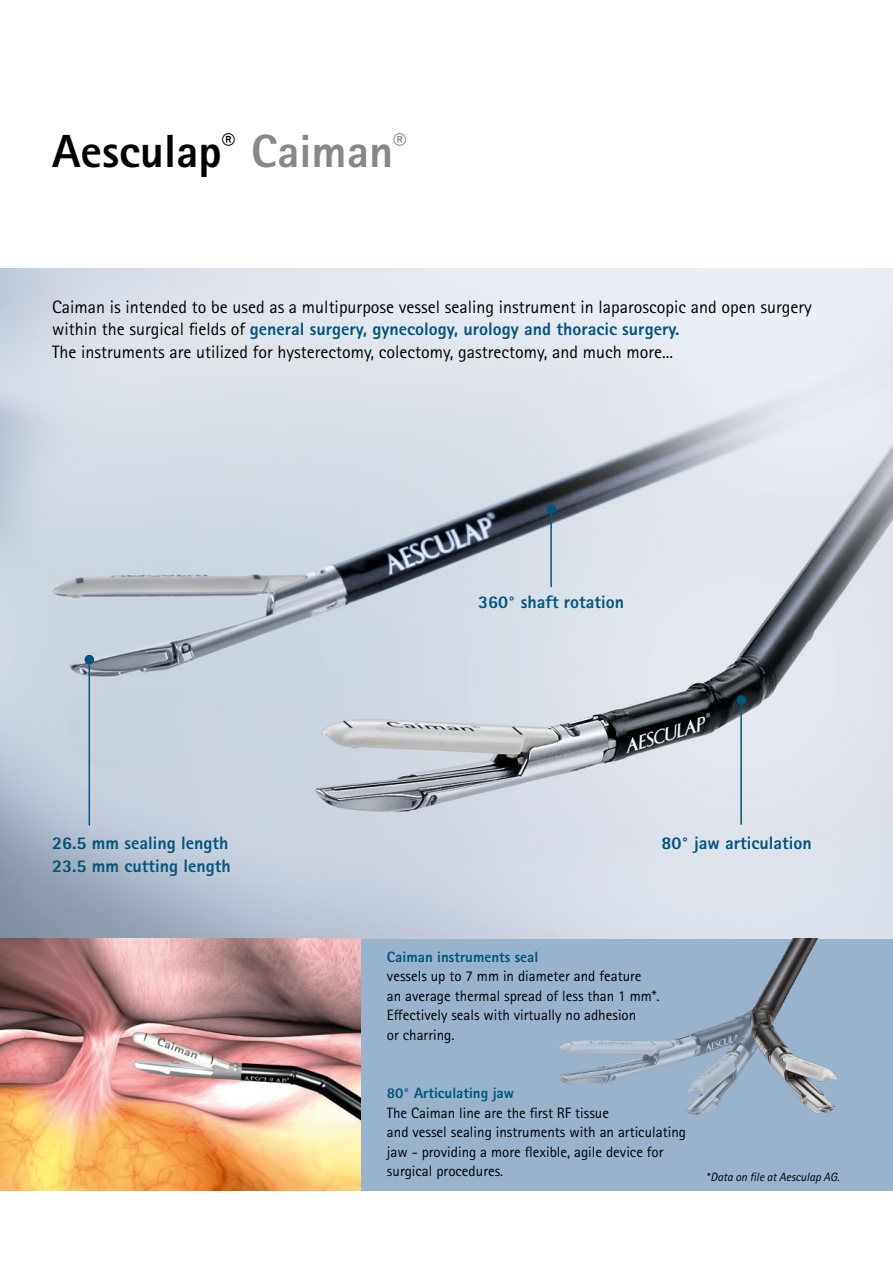
<style>
.page{position:relative;width:893px;height:1263px;background:#fff}
.page>*{position:absolute;margin:0;border:0;box-sizing:border-box;transform-origin:0 0}
.t1{font:800 46.5px "Rotis Sans Serif Pro";color:#000}
.t2{font:18px/22.5px "Rotis Sans Serif Pro";color:#000}
.t3{font:800 18px/22.5px "Rotis Sans Serif Pro";color:#00557c}
.t4{font:15px/19.5px "Rotis Sans Serif Pro";color:#000}
.t5{font:800 15px "Rotis Sans Serif Pro";color:#00557c}
.t6{font:italic 12px "Rotis Sans Serif Pro";color:#000}
.s1{color:#878786}
.s2{font-weight:800;color:#00557c}
</style>
<div class="page">
<img style="left:0;top:269px;width:893px;height:670px">
<div style="left:0;top:939px;width:893px;height:252px;background:#97b3ce"></div>
<img style="left:558px;top:939px;width:280px;height:177px">
<img style="left:0;top:939px;width:360px;height:252px">
<svg style="left:546px;top:504px;width:11px;height:11px"></svg>
<hr style="left:550px;top:511px;width:2px;height:76px;background:#00557c">
<svg style="left:84px;top:654px;width:11px;height:11px"></svg>
<hr style="left:89px;top:662px;width:1px;height:163px;background:#00557c">
<svg style="left:736px;top:695px;width:11px;height:10px"></svg>
<hr style="left:740px;top:702px;width:2px;height:122px;background:#00557c">
<h1 class="t1" style="left:52px;top:122px;width:356px">Aesculap<sup>®</sup> <span class="s1">Caiman</span><sup>®</sup></h1>
<p class="t2" style="left:52px;top:296px;width:761px">Caiman is intended to be used as a multipurpose vessel sealing instrument in laparoscopic and open surgery within the surgical fields of <span class="s2">general surgery, gynecology, urology and thoracic surgery.<br></span>The instruments are utilized for hysterectomy, colectomy, gastrectomy, and much more...</p>
<p class="t3" style="left:478px;top:591px;width:148px">360° shaft rotation</p>
<p class="t3" style="left:52px;top:832px;width:180px">26.5 mm sealing length<br>23.5 mm cutting length</p>
<p class="t3" style="left:661px;top:832px;width:152px">80° jaw articulation</p>
<p class="t5" style="left:387px;top:947px;width:153px">Caiman instruments seal</p>
<p class="t4" style="left:387px;top:967px;width:274px">vessels up to 7 mm in diameter and feature an average thermal spread of less than 1 mm*.<br>Effectively seals with virtually no adhesion<br>or charring.</p>
<p class="t5" style="left:387px;top:1084px;width:129px">80° Articulating jaw</p>
<p class="t4" style="left:387px;top:1103px;width:301px">The Caiman line are the first RF tissue<br>and vessel sealing instruments with an articulating jaw - providing a more flexible, agile device for surgical procedures.</p>
<p class="t6" style="left:706px;top:1170px;width:135px">*Data on file at Aesculap AG.</p>
</div>
